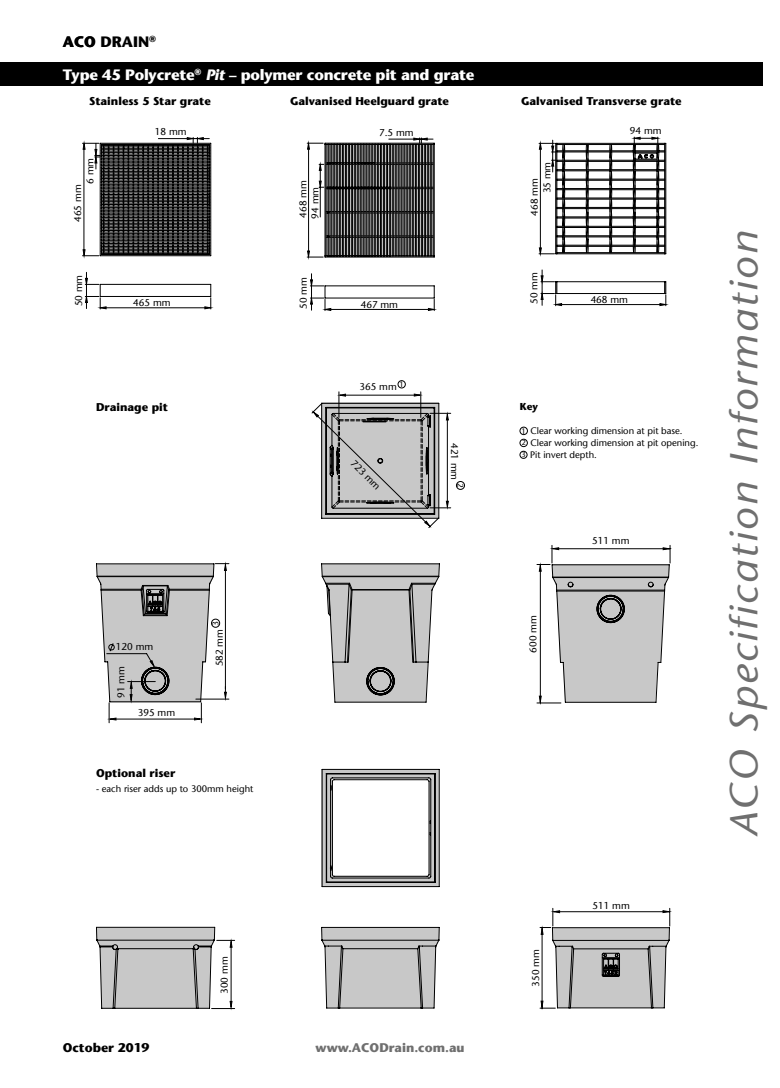
<style>
.page{position:relative;width:780px;height:1088px;background:#fff}
.page>*{position:absolute;margin:0;border:0;box-sizing:border-box;transform-origin:0 0}
.t1{font:italic 38.75px "Stone Sans";letter-spacing:.05em;color:#6f6f6f;scale:1.11 1}
.t2{font:700 15px "Stone Sans";letter-spacing:-.015em;color:#fff}
.t3{font:700 15px "Stone Sans";color:#000}
.t4{font:700 12.5px "Stone Sans";color:#6f6f6f}
.t5{font:700 12.5px "Stone Sans";color:#000}
.t6{font:700 11.25px "Stone Sans";color:#000}
.t7{font:700 10px "Stone Sans";color:#000}
.t8{font:9.88px "Stone Sans";color:#000}
.t9{font:9.75px "Stone Sans";color:#000}
.t10{font:9.38px "Stone Sans";color:#000}
.t11{font:8.5px "Stone Sans";color:#000}
.t12{font:8.12px "Stone Sans";color:#000}
.t13{font:7.75px "Stone Sans";color:#000}
.t14{font:7.62px "Stone Sans";color:#000}
.t15{font:7.38px "Stone Sans";color:#000}
.t16{font:7.12px "Stone Sans";color:#000}
.s1{font-style:italic}
</style>
<div class="page">
<div style="left:0;top:63px;width:762px;height:23px;background:#000"></div>
<div style="left:519px;top:427px;width:8px;height:8px;border:1px solid #000;border-radius:50%"></div>
<div style="left:519px;top:439px;width:8px;height:8px;border:1px solid #000;border-radius:50%"></div>
<div style="left:519px;top:451px;width:8px;height:7px;border:1px solid #000;border-radius:50%"></div>
<div style="left:398px;top:380px;width:7px;height:8px;border:1px solid #000;border-radius:50%"></div>
<div style="left:456px;top:481px;width:8px;height:9px;border:1px solid #000;border-radius:50%"></div>
<svg style="left:321px;top:563px;width:119px;height:140px;background:#bcbcbc"></svg>
<svg style="left:321px;top:768px;width:119px;height:119px"></svg>
<svg style="left:321px;top:926px;width:119px;height:83px;background:#bababa"></svg>
<svg style="left:82px;top:137px;width:130px;height:172px"></svg>
<svg style="left:307px;top:138px;width:129px;height:173px"></svg>
<svg style="left:539px;top:137px;width:128px;height:169px"></svg>
<svg style="left:311px;top:392px;width:139px;height:136px"></svg>
<svg style="left:537px;top:545px;width:134px;height:159px"></svg>
<svg style="left:540px;top:908px;width:130px;height:101px"></svg>
<svg style="left:96px;top:926px;width:139px;height:83px"></svg>
<svg style="left:96px;top:563px;width:133px;height:160px"></svg>
<p class="t3" style="left:63px;top:33px;width:95px">ACO DRAIN<sup>®</sup></p>
<p class="t2" style="left:63px;top:65px;width:413px">Type 45 Polycrete<sup>®</sup> <span class="s1">Pit</span> – polymer concrete pit and grate</p>
<p class="t6" style="left:89px;top:94px;width:123px">Stainless 5 Star grate</p>
<p class="t6" style="left:290px;top:94px;width:160px">Galvanised Heelguard grate</p>
<p class="t6" style="left:521px;top:94px;width:162px">Galvanised Transverse grate</p>
<p class="t8" style="left:155px;top:126px;width:33px">18 mm</p>
<p class="t8" style="left:379px;top:127px;width:36px">7.5 mm</p>
<p class="t8" style="left:630px;top:125px;width:33px">94 mm</p>
<p class="t8" style="left:84px;top:184px;width:28px;rotate:-90deg">6 mm</p>
<p class="t8" style="left:72px;top:222px;width:39px;rotate:-90deg">465 mm</p>
<p class="t8" style="left:297px;top:218px;width:39px;rotate:-90deg">468 mm</p>
<p class="t8" style="left:309px;top:219px;width:33px;rotate:-90deg">94 mm</p>
<p class="t8" style="left:541px;top:193px;width:33px;rotate:-90deg">35 mm</p>
<p class="t8" style="left:528px;top:216px;width:39px;rotate:-90deg">468 mm</p>
<p class="t8" style="left:73px;top:306px;width:33px;rotate:-90deg">50 mm</p>
<p class="t8" style="left:133px;top:297px;width:39px">465 mm</p>
<p class="t8" style="left:297px;top:309px;width:33px;rotate:-90deg">50 mm</p>
<p class="t8" style="left:360px;top:298px;width:39px">467 mm</p>
<p class="t8" style="left:528px;top:304px;width:33px;rotate:-90deg">50 mm</p>
<p class="t8" style="left:590px;top:294px;width:39px">468 mm</p>
<p class="t9" style="left:359px;top:381px;width:39px">365 mm</p>
<p class="t14" style="left:399px;top:380px;width:6px">1</p>
<p class="t6" style="left:96px;top:401px;width:73px">Drainage pit</p>
<p class="t7" style="left:519px;top:401px;width:20px">Key</p>
<p class="t13" style="left:521px;top:426px;width:6px">1</p>
<p class="t10" style="left:530px;top:426px;width:154px">Clear working dimension at pit base.</p>
<p class="t16" style="left:521px;top:439px;width:6px">2</p>
<p class="t10" style="left:530px;top:438px;width:169px">Clear working dimension at pit opening.</p>
<p class="t15" style="left:521px;top:450px;width:6px">3</p>
<p class="t10" style="left:530px;top:450px;width:68px">Pit invert depth.</p>
<p class="t9" style="left:460px;top:443px;width:39px;rotate:90deg">421 mm</p>
<p class="t12" style="left:465px;top:483px;width:6px;rotate:90deg">2</p>
<p class="t9" style="left:356px;top:457px;width:39px;rotate:45deg">723 mm</p>
<p class="t8" style="left:116px;top:641px;width:39px">120 mm</p>
<p class="t8" style="left:115px;top:698px;width:33px;rotate:-90deg">91 mm</p>
<p class="t8" style="left:138px;top:707px;width:39px">395 mm</p>
<p class="t11" style="left:210px;top:625px;width:6px;rotate:-90deg">3</p>
<p class="t9" style="left:213px;top:666px;width:39px;rotate:-90deg">582 mm</p>
<p class="t6" style="left:96px;top:767px;width:81px">Optional riser</p>
<p class="t10" style="left:96px;top:783px;width:159px">- each riser adds up to 300mm height</p>
<p class="t8" style="left:219px;top:994px;width:39px;rotate:-90deg">300 mm</p>
<h3 class="t5" style="left:63px;top:1040px;width:88px">October 2019</h3>
<h3 class="t4" style="left:315px;top:1040px;width:150px">www.ACODrain.com.au</h3>
<p class="t8" style="left:527px;top:652px;width:39px;rotate:-90deg">600 mm</p>
<p class="t8" style="left:592px;top:535px;width:39px">511 mm</p>
<p class="t8" style="left:529px;top:986px;width:39px;rotate:-90deg">350 mm</p>
<p class="t8" style="left:592px;top:899px;width:39px">511 mm</p>
<h1 class="t1" style="left:721px;top:837px;width:547px;rotate:-90deg">ACO Specification Information</h1>
</div>
